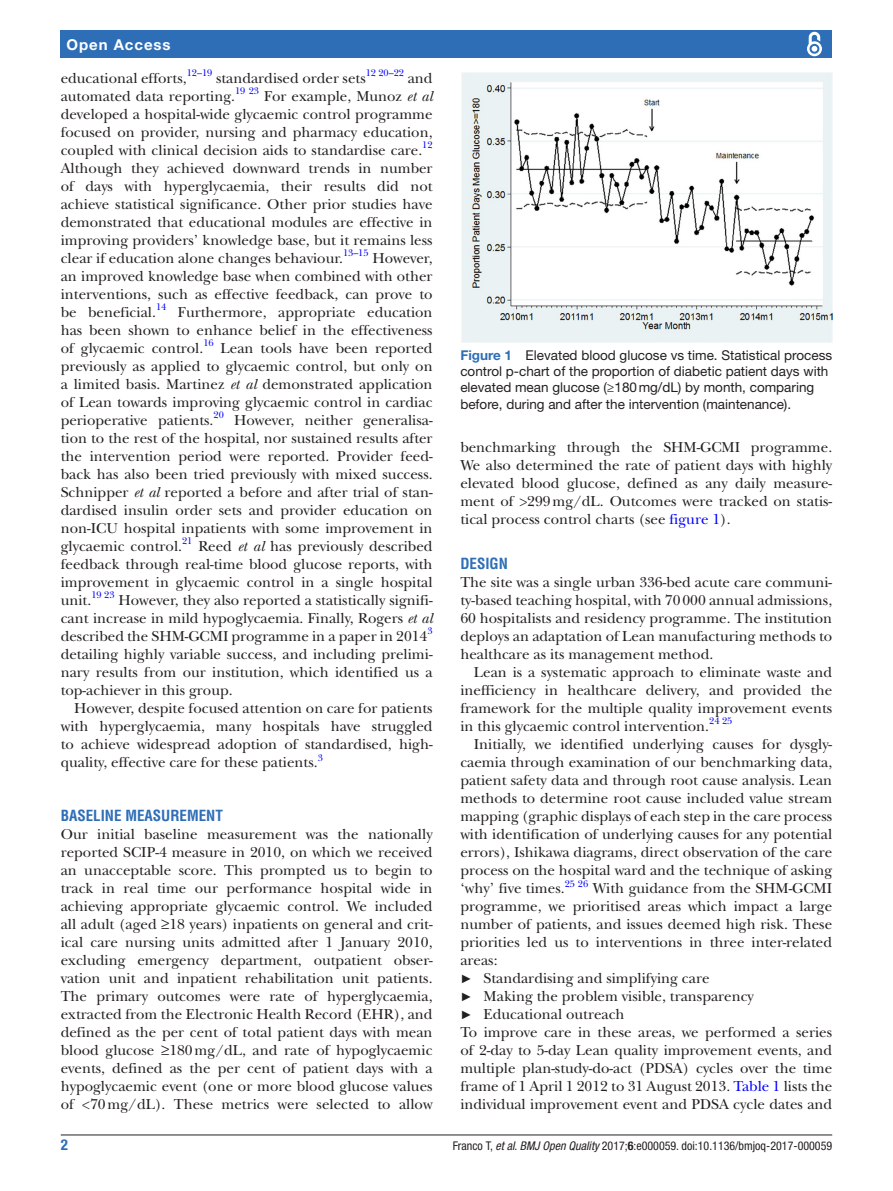
<style>
.page{position:relative;width:893px;height:1191px;background:#fff}
.page>*{position:absolute;margin:0;border:0;box-sizing:border-box;transform-origin:0 0}
.t1{font:15px/18px "New Baskerville";color:#231f20;text-align:justify}
.t2{font:700 condensed 15px "Helvetica LT Std";color:#2e6eb7}
.t3{font:700 15px "Helvetica Neue LT Std";letter-spacing:.065em;color:#fff}
.t4{font:700 condensed 15px "Helvetica Neue LT Std";color:#2e6eb7}
.t5{font:13.5px/16.2px "Helvetica Neue LT Std";color:#231f20}
.t6{font:condensed 12px "Helvetica Neue LT Std";color:#231f20}
.t7{font:9.9px "New Baskerville";color:#00f}
.s1{font-style:italic}
.s2{font-weight:700;color:#2e6eb7}
.s3{color:#00f}
.s4{font-family:"Arial";font-size:12px}
.s5{font-weight:700}
</style>
<div class="page">
<hr style="left:61px;top:1134px;width:771px;height:1px;background:#231f20">
<div style="left:61px;top:31px;width:771px;height:27px;background:#2e6eb7"></div>
<svg style="left:807px;top:31px;width:15px;height:26px"></svg>
<img style="left:462px;top:73px;width:370px;height:269px">
<p class="t3" style="left:66px;top:35px;width:106px">Open Access</p>
<p class="t1" style="left:61px;top:69px;width:128px">educational efforts,</p>
<p class="t7" style="left:187px;top:67px;width:27px">12–19</p>
<p class="t1" style="left:216px;top:69px;width:151px">standardised order sets</p>
<p class="t7" style="left:366px;top:67px;width:40px">12 20–22</p>
<p class="t1" style="left:408px;top:69px;width:26px">and</p>
<p class="t1" style="left:61px;top:87px;width:176px">automated data reporting.</p>
<p class="t7" style="left:235px;top:85px;width:25px">19 23</p>
<p class="t1" style="left:61px;top:87px;width:373px;text-indent:203px">For example, Munoz <span class="s1">et al </span>developed a hospital-wide glycaemic control programme focused on provider, nursing and pharmacy education, coupled with clinical decision aids to standardise care.</p>
<p class="t7" style="left:422px;top:139px;width:12px">12</p>
<p class="t1" style="left:61px;top:159px;width:373px">Although they achieved downward trends in number of days with hyperglycaemia, their results did not achieve statistical significance. Other prior studies have demonstrated that educational modules are effective in improving providers’ knowledge base, but it remains less clear if education alone changes behaviour.</p>
<p class="t7" style="left:343px;top:247px;width:27px">13–15</p>
<p class="t1" style="left:61px;top:249px;width:373px;text-indent:312px">However, an improved knowledge base when combined with other interventions, such as effective feedback, can prove to be beneficial.</p>
<p class="t7" style="left:156px;top:301px;width:12px">14</p>
<p class="t1" style="left:61px;top:303px;width:373px;text-indent:117px">Furthermore, appropriate education has been shown to enhance belief in the effectiveness of glycaemic control.</p>
<p class="t7" style="left:203px;top:337px;width:12px">16</p>
<p class="t1" style="left:61px;top:339px;width:373px;text-indent:160px">Lean tools have been reported previously as applied to glycaemic control, but only on a limited basis. Martinez <span class="s1">et al</span> demonstrated application of Lean towards improving glycaemic control in cardiac perioperative patients.</p>
<p class="t7" style="left:214px;top:409px;width:12px">20</p>
<p class="t1" style="left:61px;top:411px;width:373px;text-indent:173px">However, neither generalisa&shy;tion to the rest of the hospital, nor sustained results after the intervention period were reported. Provider feed&shy;back has also been tried previously with mixed success.<br>Schnipper <span class="s1">et al</span> reported a before and after trial of stan&shy;dardised insulin order sets and provider education on non-ICU hospital inpatients with some improvement in glycaemic control.</p>
<p class="t7" style="left:182px;top:535px;width:12px">21</p>
<p class="t1" style="left:61px;top:537px;width:373px;text-indent:138px">Reed <span class="s1">et al</span> has previously described feedback through real-time blood glucose reports, with improvement in glycaemic control in a single hospital unit.</p>
<p class="t7" style="left:91px;top:589px;width:25px">19 23</p>
<p class="t1" style="left:61px;top:591px;width:373px;text-indent:58px">However, they also reported a statistically signifi&shy;cant increase in mild hypoglycaemia. Finally, Rogers <span class="s1">et al </span>described the SHM-GCMI programme in a paper in 2014</p>
<p class="t7" style="left:427px;top:625px;width:7px">3</p>
<p class="t1" style="left:61px;top:645px;width:373px">detailing highly variable success, and including prelimi&shy;nary results from our institution, which identified us a top-achiever in this group.</p>
<p class="t1" style="left:61px;top:699px;width:373px;text-indent:14px">However, despite focused attention on care for patients with hyperglycaemia, many hospitals have struggled to achieve widespread adoption of standardised, high&shy;quality, effective care for these patients.</p>
<p class="t7" style="left:318px;top:751px;width:7px">3</p>
<p class="t2" style="left:61px;top:806px;width:160px">BASELINE MEASUREMENT</p>
<p class="t1" style="left:61px;top:825px;width:373px">Our initial baseline measurement was the nationally reported SCIP-4 measure in 2010, on which we received an unacceptable score. This prompted us to begin to track in real time our performance hospital wide in achieving appropriate glycaemic control. We included all adult (aged ≥18 years) inpatients on general and crit&shy;ical care nursing units admitted after 1 January 2010, excluding emergency department, outpatient obser&shy;vation unit and inpatient rehabilitation unit patients.<br>The primary outcomes were rate of hyperglycaemia, extracted from the Electronic Health Record (EHR), and defined as the per cent of total patient days with mean blood glucose ≥180mg/dL, and rate of hypoglycaemic events, defined as the per cent of patient days with a hypoglycaemic event (one or more blood glucose values of &lt;70mg/dL). These metrics were selected to allow</p>
<p class="t5" style="left:460px;top:347px;width:373px"><span class="s2">Figure 1</span> Elevated blood glucose vs time. Statistical process control p-chart of the proportion of diabetic patient days with elevated mean glucose (≥180mg/dL) by month, comparing before, during and after the intervention (maintenance).</p>
<p class="t1" style="left:460px;top:438px;width:373px">benchmarking through the SHM-GCMI programme.<br>We also determined the rate of patient days with highly elevated blood glucose, defined as any daily measure&shy;ment of &gt;299mg/dL. Outcomes were tracked on statis&shy;tical process control charts (see <span class="s3">figure 1</span>).</p>
<p class="t2" style="left:460px;top:554px;width:49px">DESIGN</p>
<p class="t1" style="left:460px;top:573px;width:373px">The site was a single urban 336-bed acute care communi&shy;ty-based teaching hospital, with 70000 annual admissions, 60 hospitalists and residency programme. The institution deploys an adaptation of Lean manufacturing methods to healthcare as its management method.</p>
<p class="t1" style="left:460px;top:663px;width:373px;text-indent:14px">Lean is a systematic approach to eliminate waste and inefficiency in healthcare delivery, and provided the framework for the multiple quality improvement events in this glycaemic control intervention.</p>
<p class="t7" style="left:709px;top:715px;width:25px">24 25</p>
<p class="t1" style="left:460px;top:735px;width:373px;text-align:left;text-indent:14px">Initially, we identified underlying causes for dysgly&shy;caemia through examination of our benchmarking data, patient safety data and through root cause analysis. Lean methods to determine root cause included value stream mapping (graphic displays of each step in the care process with identification of underlying causes for any potential errors), Ishikawa diagrams, direct observation of the care process on the hospital ward and the technique of asking ‘why’ five times.<sup>25</sup> <sup>26</sup> With guidance from the SHM-GCMI programme, we prioritised areas which impact a large number of patients, and issues deemed high risk. These priorities led us to interventions in three inter-related areas:<br><span class="s4">►</span> Standardising and simplifying care<br><span class="s4">►</span> Making the problem visible, transparency<br><span class="s4">►</span> Educational outreach<br>To improve care in these areas, we performed a series of 2-day to 5-day Lean quality improvement events, and multiple plan-study-do-act (PDSA) cycles over the time frame of 1 April 1 2012 to 31 August 2013. <span class="s3">Table 1</span> lists the individual improvement event and PDSA cycle dates and</p>
<p class="t4" style="left:61px;top:1135px;width:9px">2</p>
<p class="t6" style="left:453px;top:1138px;width:381px">Franco T, <span class="s1">et al</span>. <span class="s1">BMJ Open Quality</span> 2017;<span class="s5">6</span>:e000059. doi:10.1136/bmjoq-2017-000059</p>
</div>
